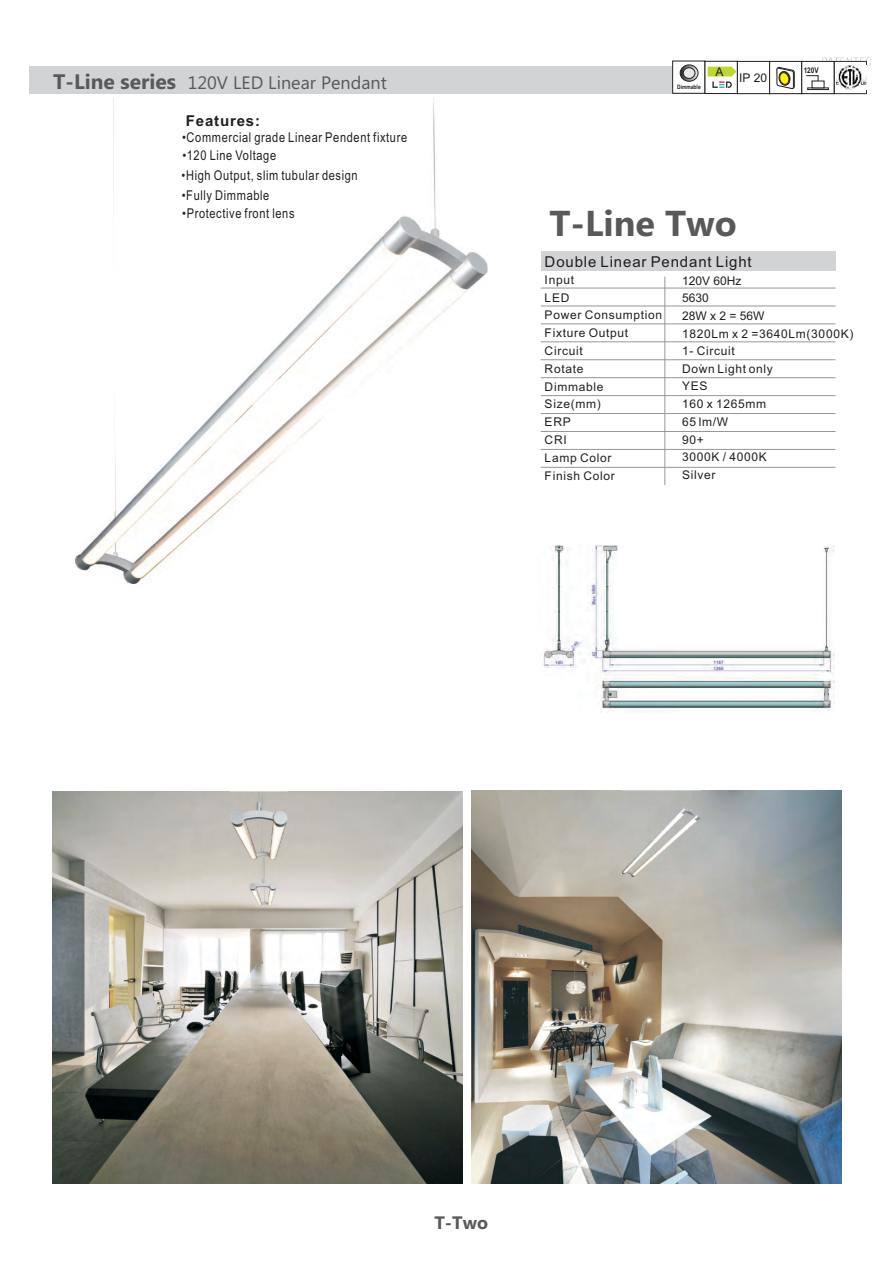
<style>
.page{position:relative;width:895px;height:1263px;background:#fff}
.page>*{position:absolute;margin:0;border:0;box-sizing:border-box;transform-origin:0 0}
.t1{font:700 36px "Ebrima";color:#58595b}
.t2{font:18px "Ebrima";color:#58595b}
.t3{font:700 18px "Ebrima";color:#58595b}
.t4{font:15px "Arial";letter-spacing:.055em;color:#231f20}
.t5{font:700 15px "Arial";letter-spacing:.055em;color:#231f20}
.t6{font:13.5px "Arial Narrow";letter-spacing:.045em;color:#231f20}
.t7{font:12px/17.9px "Arial";letter-spacing:.055em;color:#231f20}
.t8{font:700 7.8px "Arial Narrow";color:#231f20}
.t9{font:700 6px "Arial Narrow";color:#231f20}
.s1{font-weight:700;font-size:21px}
</style>
<div class="page">
<img style="left:75px;top:97px;width:412px;height:487px">
<hr style="left:540px;top:413px;width:295px;height:1px;background:#949698">
<hr style="left:540px;top:431px;width:295px;height:1px;background:#949698">
<hr style="left:540px;top:395px;width:295px;height:1px;background:#949698">
<hr style="left:540px;top:377px;width:295px;height:1px;background:#949698">
<hr style="left:540px;top:360px;width:295px;height:1px;background:#949698">
<hr style="left:540px;top:342px;width:295px;height:1px;background:#949698">
<hr style="left:540px;top:324px;width:295px;height:1px;background:#949698">
<hr style="left:540px;top:288px;width:295px;height:1px;background:#949698">
<hr style="left:540px;top:306px;width:295px;height:1px;background:#949698">
<hr style="left:664px;top:277px;width:1px;height:208px;background:#949698">
<div style="left:540px;top:252px;width:295px;height:19px;background:#d1d3d4"></div>
<img style="left:540px;top:545px;width:294px;height:167px">
<img style="left:53px;top:791px;width:409px;height:392px">
<img style="left:249px;top:859px;width:27px;height:47px">
<img style="left:230px;top:791px;width:57px;height:68px">
<img style="left:471px;top:790px;width:369px;height:393px">
<img style="left:622px;top:790px;width:78px;height:86px">
<hr style="left:540px;top:449px;width:295px;height:1px;background:#949698">
<hr style="left:540px;top:467px;width:295px;height:1px;background:#949698">
<div style="left:30px;top:66px;width:835px;height:28px;background:#d1d3d4"></div>
<img style="left:821px;top:57px;width:49px;height:9px">
<div style="left:672px;top:61px;width:32px;height:33px;background:#fff;border:1px solid #231f20"></div>
<svg style="left:679px;top:65px;width:18px;height:16px"></svg>
<div style="left:679px;top:65px;width:19px;height:17px;border:1px solid #231f20;border-radius:50%"></div>
<div style="left:682px;top:67px;width:13px;height:12px;background:#e7e8e8;border:1px solid #231f20;border-radius:50%"></div>
<div style="left:768px;top:61px;width:33px;height:33px;background:#fff;border:1px solid #231f20"></div>
<svg style="left:776px;top:60px;width:18px;height:29px"></svg>
<div style="left:736px;top:61px;width:33px;height:33px;background:#fff;border:1px solid #231f20"></div>
<div style="left:704px;top:61px;width:33px;height:33px;background:#fff;border:1px solid #231f20"></div>
<div style="left:833px;top:61px;width:33px;height:33px;background:#fff;border:1px solid #332b2b"></div>
<div style="left:801px;top:61px;width:32px;height:33px;background:#fff;border:1px solid #231f20"></div>
<div style="left:807px;top:88px;width:21px;height:2px;background:#fff;border:1px solid #231f20"></div>
<svg style="left:806px;top:75px;width:12px;height:6px"></svg>
<img style="left:836px;top:66px;width:29px;height:23px">
<svg style="left:707px;top:67px;width:29px;height:21px"></svg>
<h2 class="t2" style="left:53px;top:76px;width:335px"><span class="s1">T-Line series</span> 120V LED Linear Pendant</h2>
<p class="t9" style="left:676px;top:85px;width:25px">Dimmable</p>
<p class="t5" style="left:186px;top:115px;width:76px">Features:</p>
<p class="t6" style="left:182px;top:132px;width:226px">•Commercial grade Linear Pendent fixture</p>
<p class="t6" style="left:182px;top:150px;width:95px">•120 Line Voltage</p>
<p class="t7" style="left:715px;top:64px;width:10px">A</p>
<p class="t7" style="left:738px;top:70px;width:29px">IP 20</p>
<p class="t6" style="left:181px;top:170px;width:177px">•High Output, slim tubular design</p>
<p class="t6" style="left:182px;top:190px;width:89px">•Fully Dimmable</p>
<p class="t6" style="left:182px;top:208px;width:114px">•Protective front lens</p>
<h1 class="t1" style="left:549px;top:210px;width:189px">T-Line Two</h1>
<p class="t4" style="left:544px;top:256px;width:208px">Double Linear Pendant Light</p>
<p class="t8" style="left:803px;top:68px;width:16px">120V</p>
<p class="t7" style="left:544px;top:272px;width:119px">Input<br>LED<br>Power Consumption<br>Fixture Output<br>Circuit<br>Rotate<br>Dimmable<br>Size(mm)<br>ERP<br>CRI<br>Lamp Color<br>Finish Color</p>
<p class="t7" style="left:681px;top:273px;width:173px">120V 60Hz<br>5630<br>28W x 2 = 56W<br>1820Lm x 2 =3640Lm(3000K)<br>1- Circuit<br>Down Light only<br>YES<br>160 x 1265mm<br>65 lm/W<br>90+<br>3000K / 4000K<br>Silver</p>
<h2 class="t3" style="left:434px;top:1216px;width:55px">T-Two</h2>
</div>
